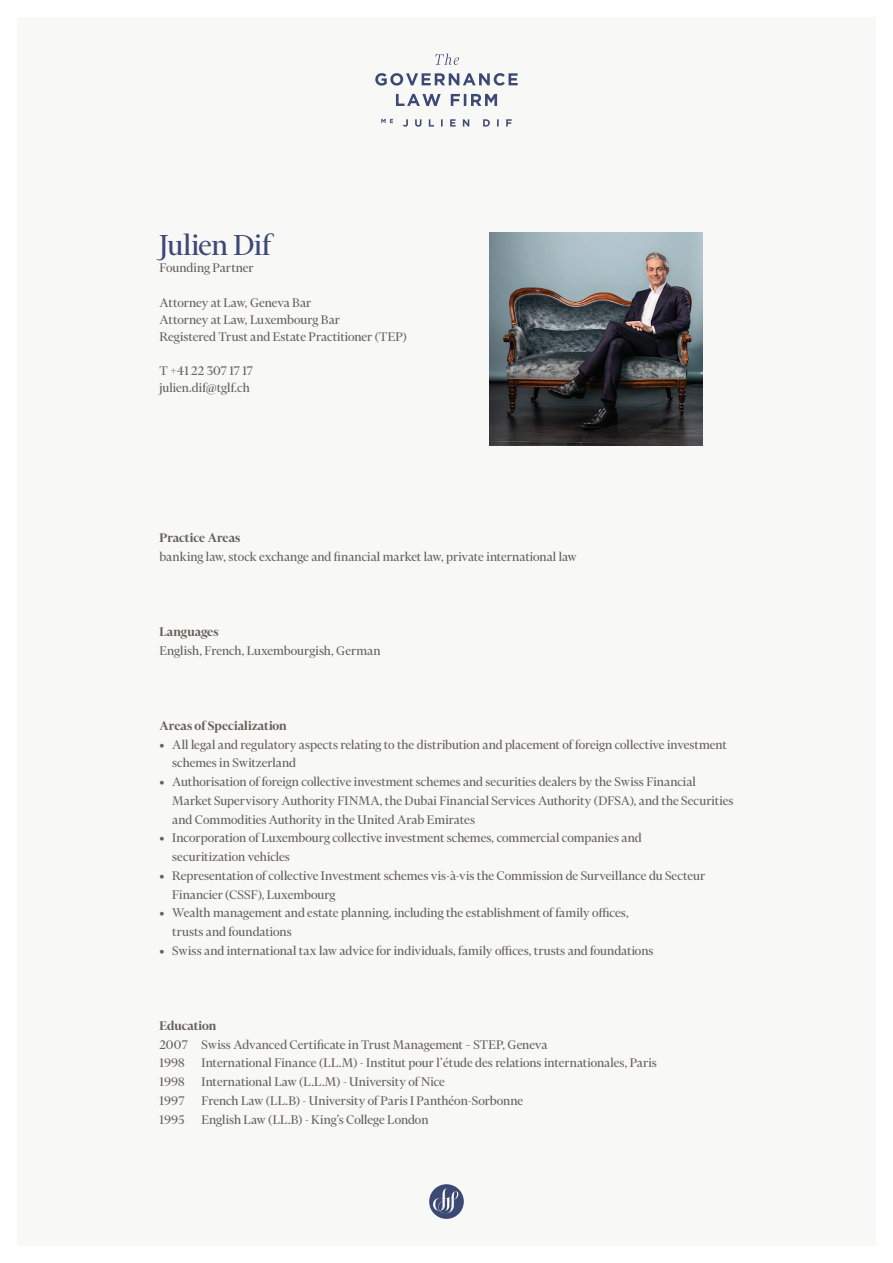
<style>
.page{position:relative;width:893px;height:1263px;background:#fff}
.page>*{position:absolute;margin:0;border:0;box-sizing:border-box;transform-origin:0 0}
.t1{font:33px "Financier Display";letter-spacing:-.005em;color:#3d4975}
.t2{font:14.25px/18.8px "Financier Display";color:#676058}
.t3{font:600 14.25px "Financier Display";letter-spacing:.005em;color:#676058}
</style>
<div class="page">
<div style="left:17px;top:17px;width:859px;height:1229px;background:#f8f8f7"></div>
<svg style="left:381px;top:119px;width:131px;height:8px"></svg>
<svg style="left:396px;top:94px;width:101px;height:12px"></svg>
<svg style="left:375px;top:73px;width:143px;height:13px"></svg>
<svg style="left:435px;top:54px;width:24px;height:11px"></svg>
<svg style="left:429px;top:1184px;width:35px;height:35px"></svg>
<img style="left:490px;top:233px;width:212px;height:212px">
<h1 class="t1" style="left:159px;top:228px;width:113px">Julien Dif</h1>
<p class="t2" style="left:159px;top:259px;width:96px">Founding Partner</p>
<p class="t2" style="left:159px;top:294px;width:249px;line-height:17.1px">Attorney at Law, Geneva Bar<br>Attorney at Law, Luxembourg Bar<br>Registered Trust and Estate Practitioner (TEP)</p>
<p class="t2" style="left:159px;top:362px;width:95px;line-height:17.1px">T +41 22 307 17 17 julien.dif@tglf.ch</p>
<p class="t3" style="left:159px;top:528px;width:83px">Practice Areas</p>
<p class="t2" style="left:159px;top:547px;width:419px">banking law, stock exchange and financial market law, private international law</p>
<p class="t3" style="left:159px;top:622px;width:61px">Languages</p>
<p class="t2" style="left:159px;top:641px;width:223px">English, French, Luxembourgish, German</p>
<p class="t3" style="left:159px;top:716px;width:129px">Areas of Specialization</p>
<p class="t2" style="left:172px;top:735px;width:556px;text-indent:-13px">• All legal and regulatory aspects relating to the distribution and placement of foreign collective investment schemes in Switzerland</p>
<p class="t2" style="left:172px;top:772px;width:563px;text-indent:-13px">• Authorisation of foreign collective investment schemes and securities dealers by the Swiss Financial<br>Market Supervisory Authority FINMA, the Dubai Financial Services Authority (DFSA), and the Securities and Commodities Authority in the United Arab Emirates</p>
<p class="t2" style="left:172px;top:829px;width:471px;text-indent:-13px">• Incorporation of Luxembourg collective investment schemes, commercial companies and securitization vehicles</p>
<p class="t2" style="left:172px;top:866px;width:534px;text-indent:-13px">• Representation of collective Investment schemes vis-à-vis the Commission de Surveillance du Secteur<br>Financier (CSSF), Luxembourg</p>
<p class="t2" style="left:172px;top:904px;width:458px;text-indent:-13px">• Wealth management and estate planning, including the establishment of family offices, trusts and foundations</p>
<p class="t2" style="left:159px;top:941px;width:496px">• Swiss and international tax law advice for individuals, family offices, trusts and foundations</p>
<p class="t3" style="left:159px;top:1016px;width:59px">Education</p>
<p class="t2" style="left:159px;top:1035px;width:499px">2007 Swiss Advanced Certificate in Trust Management – STEP, Geneva<br>1998 International Finance (LL.M) - Institut pour l’étude des relations internationales, Paris 1998 International Law (L.L.M) - University of Nice<br>1997 French Law (LL.B) - University of Paris I Panthéon-Sorbonne<br>1995 English Law (LL.B) - King’s College London</p>
</div>
